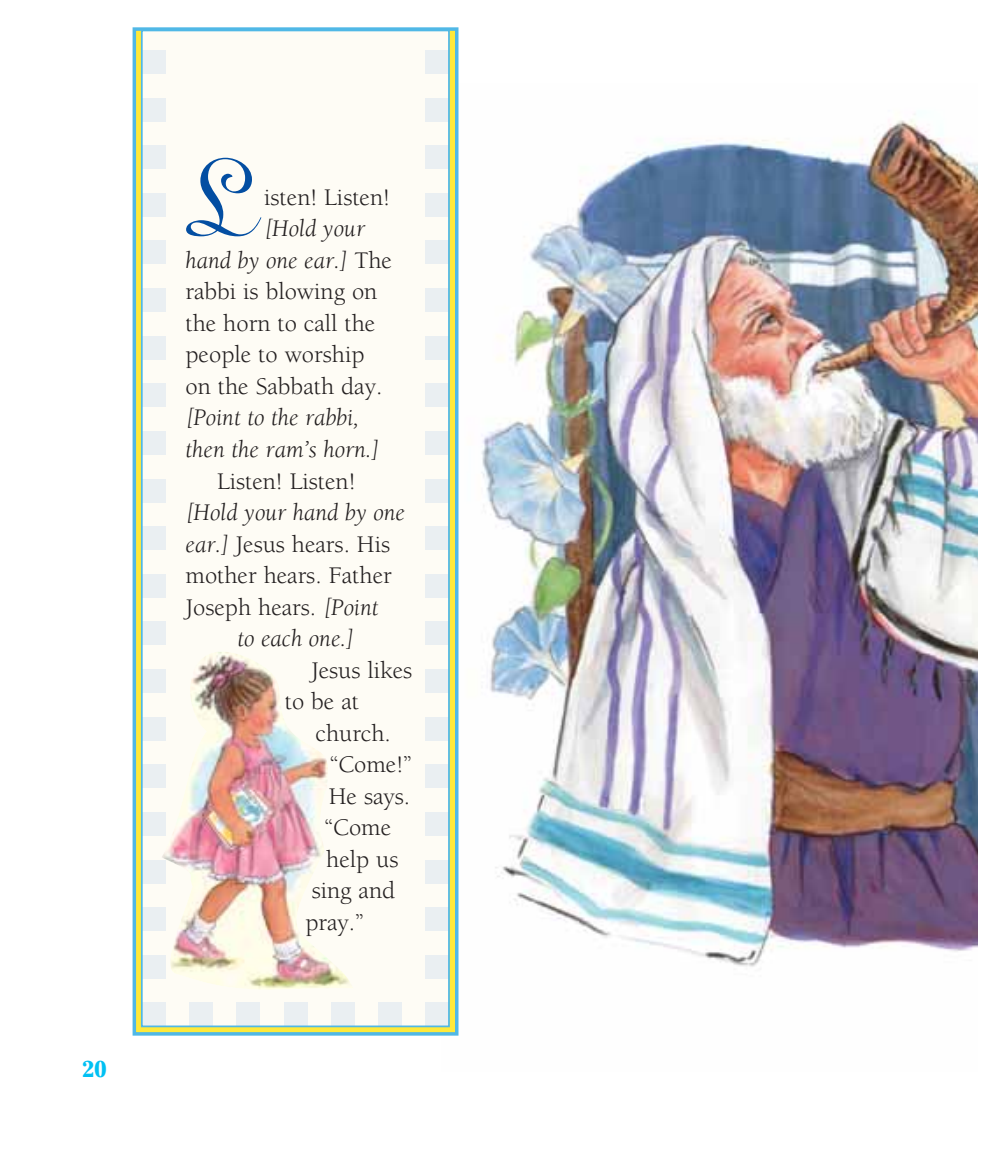
<style>
.page{position:relative;width:1008px;height:1166px;background:#fff}
.page>*{position:absolute;margin:0;border:0;box-sizing:border-box;transform-origin:0 0}
.t1{font:123.2px "Linoscript";color:#034ea2}
.t2{font:24.5px/31.5px "Berkeley";color:#231f20}
.t3{font:italic 24.5px/31.5px "Berkeley";color:#231f20}
.t4{font:700 22.75px "Cheltenham";color:#00c0f3}
.s1{font-style:italic}
</style>
<div class="page">
<img style="left:441px;top:84px;width:536px;height:952px">
<svg style="left:138px;top:32px;width:315px;height:998px;background:#fae73d"></svg>
<div style="left:133px;top:27px;width:325px;height:1008px;border:4px solid #50b8e6"></div>
<div style="left:142px;top:30px;width:307px;height:996px;background:#fefcf5"></div>
<div style="left:142px;top:1002px;width:24px;height:23px;background:#eaeff2"></div>
<div style="left:142px;top:954px;width:24px;height:24px;background:#eaeff2"></div>
<div style="left:142px;top:907px;width:24px;height:23px;background:#eaeff2"></div>
<div style="left:142px;top:859px;width:24px;height:24px;background:#eaeff2"></div>
<div style="left:142px;top:812px;width:24px;height:23px;background:#eaeff2"></div>
<div style="left:142px;top:764px;width:24px;height:24px;background:#eaeff2"></div>
<div style="left:142px;top:717px;width:24px;height:23px;background:#eaeff2"></div>
<div style="left:142px;top:669px;width:24px;height:24px;background:#eaeff2"></div>
<div style="left:142px;top:621px;width:24px;height:24px;background:#eaeff2"></div>
<div style="left:142px;top:574px;width:24px;height:23px;background:#eaeff2"></div>
<div style="left:142px;top:526px;width:24px;height:24px;background:#eaeff2"></div>
<div style="left:142px;top:479px;width:24px;height:23px;background:#eaeff2"></div>
<div style="left:142px;top:431px;width:24px;height:23px;background:#eaeff2"></div>
<div style="left:142px;top:383px;width:24px;height:24px;background:#eaeff2"></div>
<div style="left:142px;top:336px;width:24px;height:23px;background:#eaeff2"></div>
<div style="left:142px;top:288px;width:24px;height:24px;background:#eaeff2"></div>
<div style="left:142px;top:241px;width:24px;height:23px;background:#eaeff2"></div>
<div style="left:142px;top:193px;width:24px;height:23px;background:#eaeff2"></div>
<div style="left:142px;top:145px;width:24px;height:24px;background:#eaeff2"></div>
<div style="left:142px;top:98px;width:24px;height:23px;background:#eaeff2"></div>
<div style="left:189px;top:1002px;width:24px;height:23px;background:#eaeff2"></div>
<div style="left:237px;top:1002px;width:23px;height:23px;background:#eaeff2"></div>
<div style="left:284px;top:1002px;width:23px;height:23px;background:#eaeff2"></div>
<div style="left:331px;top:1002px;width:24px;height:23px;background:#eaeff2"></div>
<div style="left:378px;top:1002px;width:24px;height:23px;background:#eaeff2"></div>
<div style="left:425px;top:1002px;width:24px;height:23px;background:#eaeff2"></div>
<div style="left:425px;top:954px;width:24px;height:24px;background:#eaeff2"></div>
<div style="left:425px;top:907px;width:24px;height:23px;background:#eaeff2"></div>
<div style="left:425px;top:859px;width:24px;height:24px;background:#eaeff2"></div>
<div style="left:425px;top:812px;width:24px;height:23px;background:#eaeff2"></div>
<div style="left:425px;top:764px;width:24px;height:24px;background:#eaeff2"></div>
<div style="left:425px;top:717px;width:24px;height:23px;background:#eaeff2"></div>
<div style="left:425px;top:669px;width:24px;height:24px;background:#eaeff2"></div>
<div style="left:425px;top:621px;width:24px;height:24px;background:#eaeff2"></div>
<div style="left:425px;top:574px;width:24px;height:23px;background:#eaeff2"></div>
<div style="left:425px;top:526px;width:24px;height:24px;background:#eaeff2"></div>
<div style="left:425px;top:479px;width:24px;height:23px;background:#eaeff2"></div>
<div style="left:425px;top:431px;width:24px;height:23px;background:#eaeff2"></div>
<div style="left:425px;top:383px;width:24px;height:24px;background:#eaeff2"></div>
<div style="left:425px;top:336px;width:24px;height:23px;background:#eaeff2"></div>
<div style="left:425px;top:288px;width:24px;height:24px;background:#eaeff2"></div>
<div style="left:425px;top:241px;width:24px;height:23px;background:#eaeff2"></div>
<div style="left:425px;top:193px;width:24px;height:23px;background:#eaeff2"></div>
<div style="left:425px;top:145px;width:24px;height:24px;background:#eaeff2"></div>
<div style="left:425px;top:98px;width:24px;height:23px;background:#eaeff2"></div>
<div style="left:142px;top:50px;width:24px;height:24px;background:#eaeff2"></div>
<div style="left:425px;top:50px;width:24px;height:24px;background:#eaeff2"></div>
<div style="left:141px;top:30px;width:309px;height:997px;border:2px solid #50b8e6"></div>
<img style="left:161px;top:652px;width:191px;height:337px">
<p class="t4" style="left:81px;top:1060px;width:27px">20</p>
<h1 class="t1" style="left:182px;top:122px;width:70px">L</h1>
<p class="t2" style="left:264px;top:184px;width:127px">isten! Listen!</p>
<p class="t2" style="left:186px;top:215px;width:208px;text-indent:79px"><span class="s1">[Hold your hand by one ear.]</span> The rabbi is blowing on the horn to call the people to worship on the Sabbath day.</p>
<p class="t3" style="left:186px;top:404px;width:196px">[Point to the rabbi, then the ram’s horn.]</p>
<p class="t2" style="left:217px;top:467px;width:140px">Listen! Listen!</p>
<p class="t3" style="left:186px;top:499px;width:221px">[Hold your hand by one</p>
<p class="t2" style="left:186px;top:530px;width:206px"><span class="s1">ear.]</span> Jesus hears. His</p>
<p class="t2" style="left:186px;top:562px;width:208px">mother hears. Father</p>
<p class="t2" style="left:186px;top:593px;width:195px">Joseph hears. <span class="s1">[Point</span></p>
<p class="t3" style="left:237px;top:625px;width:118px">to each one.]</p>
<p class="t2" style="left:285px;top:656px;width:129px;text-indent:26px">Jesus likes to be at</p>
<p class="t2" style="left:316px;top:719px;width:77px">church.</p>
<p class="t2" style="left:330px;top:751px;width:84px">“Come!”</p>
<p class="t2" style="left:329px;top:782px;width:83px">He says.</p>
<p class="t2" style="left:325px;top:814px;width:68px">“Come</p>
<p class="t2" style="left:326px;top:845px;width:74px">help us</p>
<p class="t2" style="left:312px;top:877px;width:85px">sing and</p>
<p class="t2" style="left:305px;top:908px;width:60px">pray.”</p>
</div>
